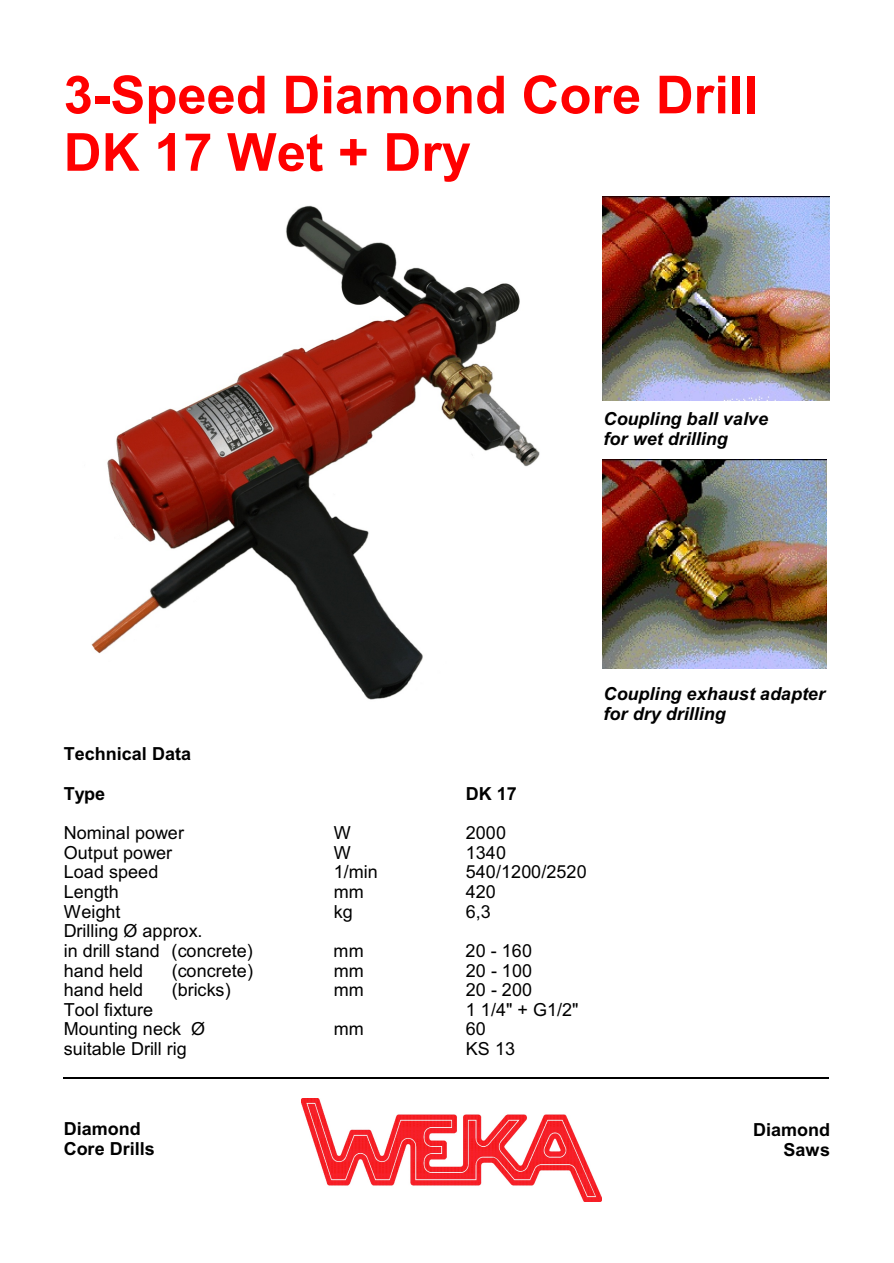
<style>
.page{position:relative;width:894px;height:1263px;background:#fff}
.page>*{position:absolute;margin:0;border:0;box-sizing:border-box;transform-origin:0 0}
.t1{font:700 52.5px/57.4px "Arial";color:#f00}
.t2{font:18px/19.6px "Arial";letter-spacing:.005em;color:#000}
.t3{font:italic 700 18px/20px "Arial";color:#000}
.t4{font:700 18px/20.1px "Arial";color:#000}
</style>
<div class="page">
<img style="left:602px;top:197px;width:227px;height:203px">
<img style="left:91px;top:205px;width:449px;height:495px">
<img style="left:301px;top:1099px;width:300px;height:103px">
<img style="left:603px;top:460px;width:223px;height:208px">
<hr style="left:64px;top:1078px;width:765px;height:1px;background:#000">
<h1 class="t1" style="left:64px;top:71px;width:696px">3-Speed Diamond Core Drill<br>DK 17 Wet + Dry</h1>
<p class="t3" style="left:604px;top:410px;width:166px">Coupling ball valve for wet drilling</p>
<p class="t4" style="left:64px;top:745px;width:129px">Technical Data</p>
<p class="t4" style="left:64px;top:785px;width:43px">Type</p>
<p class="t4" style="left:466px;top:785px;width:53px">DK 17</p>
<p class="t2" style="left:64px;top:825px;width:122px">Nominal power</p>
<p class="t2" style="left:334px;top:825px;width:18px">W</p>
<p class="t2" style="left:466px;top:825px;width:42px">2000</p>
<p class="t2" style="left:64px;top:844px;width:110px">Output power</p>
<p class="t2" style="left:334px;top:844px;width:18px">W</p>
<p class="t2" style="left:466px;top:844px;width:42px">1340</p>
<p class="t2" style="left:64px;top:864px;width:96px">Load speed</p>
<p class="t2" style="left:334px;top:864px;width:46px">1/min</p>
<p class="t2" style="left:466px;top:864px;width:123px">540/1200/2520</p>
<p class="t2" style="left:64px;top:884px;width:57px">Length</p>
<p class="t2" style="left:334px;top:884px;width:32px">mm</p>
<p class="t2" style="left:466px;top:884px;width:32px">420</p>
<p class="t2" style="left:64px;top:903px;width:58px">Weight</p>
<p class="t2" style="left:334px;top:903px;width:21px">kg</p>
<p class="t2" style="left:466px;top:903px;width:27px">6,3</p>
<p class="t2" style="left:64px;top:923px;width:191px">Drilling Ø approx.<br>in drill stand (concrete)</p>
<p class="t2" style="left:334px;top:942px;width:32px">mm</p>
<p class="t2" style="left:466px;top:942px;width:68px">20 - 160</p>
<p class="t2" style="left:64px;top:962px;width:81px">hand held</p>
<p class="t2" style="left:172px;top:962px;width:83px">(concrete)</p>
<p class="t2" style="left:334px;top:962px;width:32px">mm</p>
<p class="t2" style="left:466px;top:962px;width:68px">20 - 100</p>
<p class="t2" style="left:64px;top:982px;width:81px">hand held</p>
<p class="t2" style="left:172px;top:982px;width:61px">(bricks)</p>
<p class="t2" style="left:334px;top:982px;width:32px">mm</p>
<p class="t2" style="left:466px;top:982px;width:68px">20 - 200</p>
<p class="t2" style="left:64px;top:1001px;width:91px">Tool fixture</p>
<p class="t2" style="left:466px;top:1001px;width:114px">1 1/4" + G1/2"</p>
<p class="t2" style="left:64px;top:1021px;width:143px">Mounting neck Ø</p>
<p class="t2" style="left:334px;top:1021px;width:32px">mm</p>
<p class="t2" style="left:466px;top:1021px;width:22px">60</p>
<p class="t2" style="left:64px;top:1041px;width:125px">suitable Drill rig</p>
<p class="t2" style="left:466px;top:1041px;width:51px">KS 13</p>
<p class="t3" style="left:604px;top:686px;width:223px">Coupling exhaust adapter for dry drilling</p>
<p class="t4" style="left:64px;top:1121px;width:93px">Diamond<br>Core Drills</p>
<p class="t4" style="left:753px;top:1121px;width:79px;text-align:right">Diamond<br>Saws</p>
</div>
